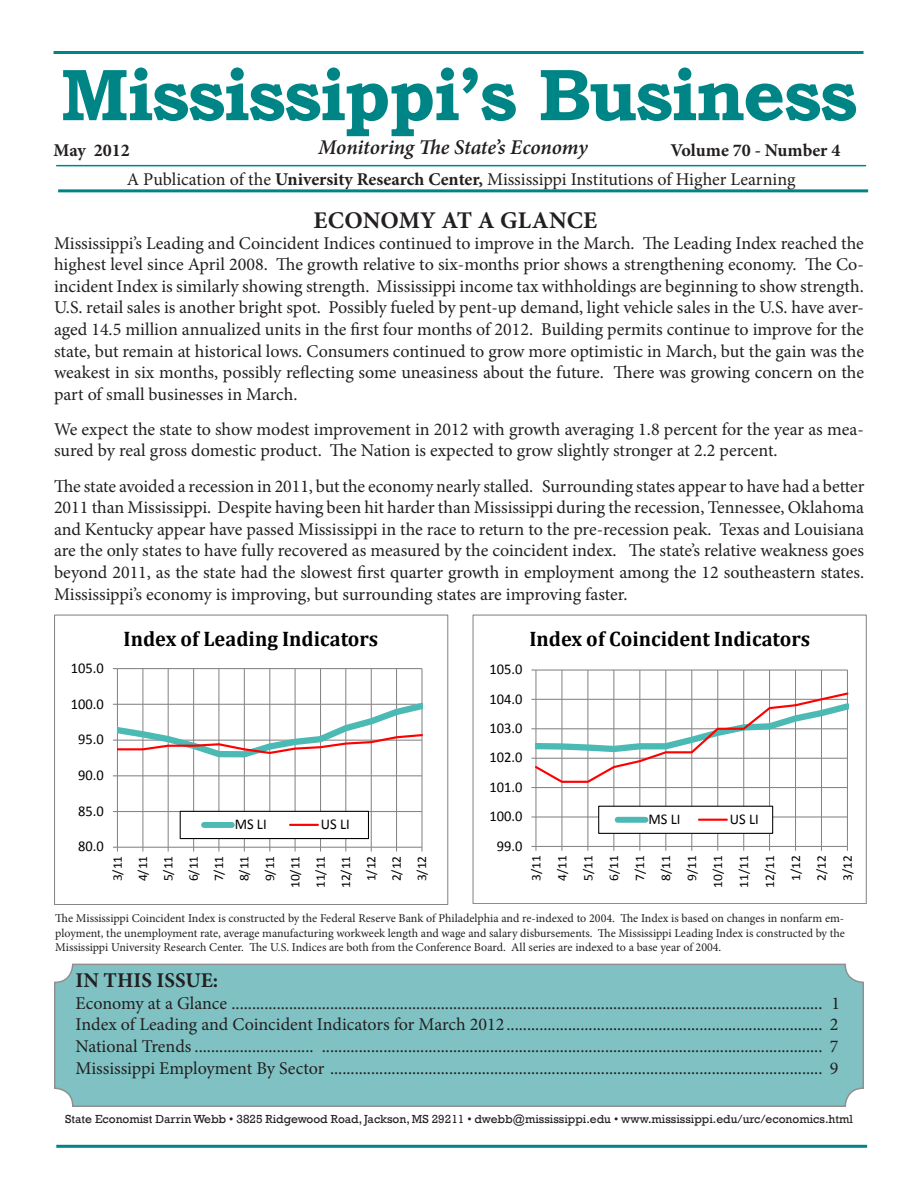
<style>
.page{position:relative;width:918px;height:1188px;background:#fff}
.page>*{position:absolute;margin:0;border:0;box-sizing:border-box;transform-origin:0 0}
.t1{font:700 73.5px "Bookman Old Style";letter-spacing:-.03em;color:#008587}
.TOC_Normal{font:700 24px "Minion Pro";letter-spacing:.01em;color:#231f20}
.t2{font:700 21.15px "Cambria";color:#000}
.t3{font:italic 600 21px "Minion Pro";letter-spacing:-.01em;color:#231f20}
.t4{font:700 21px "Cambria";color:#000}
.TOC_Normal-2{font:700 21px "Minion Pro";color:#231f20}
.msbscopy{font:18px/21.6px "Minion Pro";letter-spacing:-.005em;color:#231f20;text-align:justify}
.Pub_info{font:700 18px "Minion Pro";color:#231f20}
.t5{font:15px "Calibri";color:#000}
.t6{font:14.85px "Calibri";color:#000}
.t7{font:13.05px/25.3px "Calibri";color:#000;text-align:center}
.t8{font:12px/14.4px "Minion Pro";color:#231f20;text-align:justify}
.t9{font:12px "Rockwell";color:#231f20}
.s1{font-weight:700}
</style>
<div class="page">
<div style="left:55px;top:964px;width:808px;height:142px;background:#80c2c3;border-radius:18px"></div>
<div style="left:54px;top:964px;width:810px;height:143px;border:2px solid #231f20;border-radius:18px"></div>
<hr style="left:56px;top:165px;width:810px;height:1px;background:#008587">
<hr style="left:54px;top:51px;width:810px;height:3px;background:#008587">
<hr style="left:56px;top:1145px;width:811px;height:3px;background:#008587">
<hr style="left:58px;top:189px;width:810px;height:3px;background:#008587">
<hr style="left:117px;top:811px;width:305px;height:1px;background:#868686">
<hr style="left:117px;top:775px;width:305px;height:1px;background:#868686">
<hr style="left:117px;top:668px;width:305px;height:1px;background:#868686">
<hr style="left:142px;top:669px;width:1px;height:178px;background:#868686">
<hr style="left:168px;top:669px;width:1px;height:178px;background:#868686">
<hr style="left:193px;top:669px;width:1px;height:178px;background:#868686">
<hr style="left:218px;top:669px;width:1px;height:178px;background:#868686">
<hr style="left:244px;top:669px;width:1px;height:178px;background:#868686">
<hr style="left:269px;top:669px;width:1px;height:178px;background:#868686">
<hr style="left:295px;top:669px;width:1px;height:178px;background:#868686">
<hr style="left:320px;top:669px;width:1px;height:178px;background:#868686">
<hr style="left:345px;top:669px;width:1px;height:178px;background:#868686">
<hr style="left:371px;top:669px;width:1px;height:178px;background:#868686">
<hr style="left:396px;top:669px;width:1px;height:178px;background:#868686">
<hr style="left:421px;top:669px;width:2px;height:178px;background:#868686">
<hr style="left:117px;top:669px;width:1px;height:178px;background:#868686">
<hr style="left:117px;top:847px;width:305px;height:1px;background:#868686">
<svg style="left:113px;top:698px;width:310px;height:63px"></svg>
<div style="left:180px;top:811px;width:188px;height:28px;background:#fff"></div>
<div style="left:180px;top:811px;width:189px;height:28px;border:1px solid #000"></div>
<div style="left:204px;top:822px;width:28px;height:6px;background:#4bb9b4"></div>
<hr style="left:290px;top:824px;width:28px;height:2px;background:#f00">
<div style="left:54px;top:615px;width:394px;height:290px;border:1px solid #868686"></div>
<hr style="left:536px;top:816px;width:311px;height:2px;background:#868686">
<hr style="left:536px;top:670px;width:311px;height:1px;background:#868686">
<hr style="left:561px;top:670px;width:1px;height:176px;background:#868686">
<hr style="left:587px;top:670px;width:1px;height:176px;background:#868686">
<hr style="left:613px;top:670px;width:1px;height:176px;background:#868686">
<hr style="left:639px;top:670px;width:1px;height:176px;background:#868686">
<hr style="left:665px;top:670px;width:1px;height:176px;background:#868686">
<hr style="left:691px;top:670px;width:1px;height:176px;background:#868686">
<hr style="left:717px;top:670px;width:1px;height:176px;background:#868686">
<hr style="left:743px;top:670px;width:1px;height:176px;background:#868686">
<hr style="left:769px;top:670px;width:1px;height:176px;background:#868686">
<hr style="left:795px;top:670px;width:1px;height:176px;background:#868686">
<hr style="left:821px;top:670px;width:1px;height:176px;background:#868686">
<hr style="left:847px;top:670px;width:1px;height:176px;background:#868686">
<hr style="left:535px;top:670px;width:1px;height:176px;background:#868686">
<hr style="left:536px;top:846px;width:311px;height:1px;background:#868686">
<svg style="left:531px;top:691px;width:318px;height:97px"></svg>
<div style="left:599px;top:806px;width:174px;height:27px;background:#fff"></div>
<div style="left:598px;top:806px;width:175px;height:28px;border:1px solid #000"></div>
<div style="left:618px;top:817px;width:28px;height:6px;background:#4bb9b4"></div>
<hr style="left:699px;top:819px;width:28px;height:2px;background:#f00">
<div style="left:472px;top:615px;width:395px;height:289px;border:1px solid #868686"></div>
<p class="t1" style="left:60px;top:42px;width:799px">Mississippi’s Business</p>
<p class="t3" style="left:318px;top:133px;width:271px">Monitoring The State’s Economy</p>
<p class="msbscopy" style="left:127px;top:169px;width:670px">A Publication of the <span class="s1">University Research Center,</span> Mississippi Institutions of Higher Learning</p>
<p class="Pub_info" style="left:54px;top:137px;width:78px">May 2012</p>
<p class="Pub_info" style="left:670px;top:137px;width:171px">Volume 70 - Number 4</p>
<p class="TOC_Normal" style="left:314px;top:204px;width:285px">ECONOMY AT A GLANCE</p>
<p class="msbscopy" style="left:54px;top:232px;width:812px">Mississippi’s Leading and Coincident Indices continued to improve in the March. The Leading Index reached the highest level since April 2008. The growth relative to six-months prior shows a strengthening economy. The Co&shy;incident Index is similarly showing strength. Mississippi income tax withholdings are beginning to show strength.<br>U.S. retail sales is another bright spot. Possibly fueled by pent-up demand, light vehicle sales in the U.S. have aver&shy;aged 14.5 million annualized units in the first four months of 2012. Building permits continue to improve for the state, but remain at historical lows. Consumers continued to grow more optimistic in March, but the gain was the weakest in six months, possibly reflecting some uneasiness about the future. There was growing concern on the part of small businesses in March.</p>
<p class="msbscopy" style="left:54px;top:418px;width:812px">We expect the state to show modest improvement in 2012 with growth averaging 1.8 percent for the year as mea&shy;sured by real gross domestic product. The Nation is expected to grow slightly stronger at 2.2 percent.</p>
<p class="msbscopy" style="left:54px;top:475px;width:812px">The state avoided a recession in 2011, but the economy nearly stalled. Surrounding states appear to have had a better 2011 than Mississippi. Despite having been hit harder than Mississippi during the recession, Tennessee, Oklahoma and Kentucky appear have passed Mississippi in the race to return to the pre-recession peak. Texas and Louisiana are the only states to have fully recovered as measured by the coincident index. The state’s relative weakness goes beyond 2011, as the state had the slowest first quarter growth in employment among the 12 southeastern states.<br>Mississippi’s economy is improving, but surrounding states are improving faster.</p>
<p class="t5" style="left:71px;top:658px;width:35px">105.0</p>
<p class="t5" style="left:71px;top:694px;width:35px">100.0</p>
<p class="t5" style="left:78px;top:730px;width:27px">95.0</p>
<p class="t2" style="left:124px;top:624px;width:256px">Index of Leading Indicators</p>
<p class="t5" style="left:78px;top:766px;width:27px">90.0</p>
<p class="t5" style="left:78px;top:801px;width:27px">85.0</p>
<p class="t5" style="left:78px;top:837px;width:27px">80.0</p>
<p class="t5" style="left:235px;top:815px;width:34px">MS LI</p>
<p class="t5" style="left:321px;top:815px;width:31px">US LI</p>
<p class="t7" style="left:105px;top:888px;width:34px;rotate:-90deg">3/11<br>4/11<br>5/11<br>6/11<br>7/11<br>8/11<br>9/11<br>10/11<br>11/11<br>12/11<br>1/12<br>2/12<br>3/12</p>
<p class="t6" style="left:489px;top:660px;width:35px">105.0</p>
<p class="t6" style="left:489px;top:689px;width:35px">104.0</p>
<p class="t6" style="left:489px;top:719px;width:35px">103.0</p>
<p class="t6" style="left:489px;top:748px;width:35px">102.0</p>
<p class="t6" style="left:489px;top:778px;width:35px">101.0</p>
<p class="t6" style="left:489px;top:807px;width:35px">100.0</p>
<p class="t6" style="left:497px;top:836px;width:27px">99.0</p>
<p class="t4" style="left:529px;top:624px;width:282px">Index of Coincident Indicators</p>
<p class="t6" style="left:649px;top:810px;width:34px">MS LI</p>
<p class="t6" style="left:730px;top:810px;width:31px">US LI</p>
<p class="t7" style="left:523px;top:888px;width:34px;line-height:26px;rotate:-90deg">3/11<br>4/11<br>5/11<br>6/11<br>7/11<br>8/11<br>9/11<br>10/11<br>11/11<br>12/11<br>1/12<br>2/12<br>3/12</p>
<p class="t8" style="left:55px;top:911px;width:791px">The Mississippi Coincident Index is constructed by the Federal Reserve Bank of Philadelphia and re-indexed to 2004. The Index is based on changes in nonfarm em&shy;ployment, the unemployment rate, average manufacturing workweek length and wage and salary disbursements. The Mississippi Leading Index is constructed by the Mississippi University Research Center. The U.S. Indices are both from the Conference Board. All series are indexed to a base year of 2004.</p>
<p class="TOC_Normal-2" style="left:76px;top:966px;width:144px">IN THIS ISSUE:</p>
<p class="msbscopy" style="left:76px;top:992px;width:766px">Economy at a Glance ................................................................................................................................................ 1</p>
<p class="msbscopy" style="left:76px;top:1014px;width:764px">Index of Leading and Coincident Indicators for March 2012 ............................................................................. 2</p>
<p class="msbscopy" style="left:76px;top:1036px;width:764px">National Trends ............................. .......................................................................................................................... 7</p>
<p class="msbscopy" style="left:76px;top:1057px;width:764px">Mississippi Employment By Sector ........................................................................................................................ 9</p>
<p class="t9" style="left:65px;top:1112px;width:789px">State Economist Darrin Webb • 3825 Ridgewood Road, Jackson, MS 29211 • dwebb@mississippi.edu • www.mississippi.edu/urc/economics.html</p>
</div>
